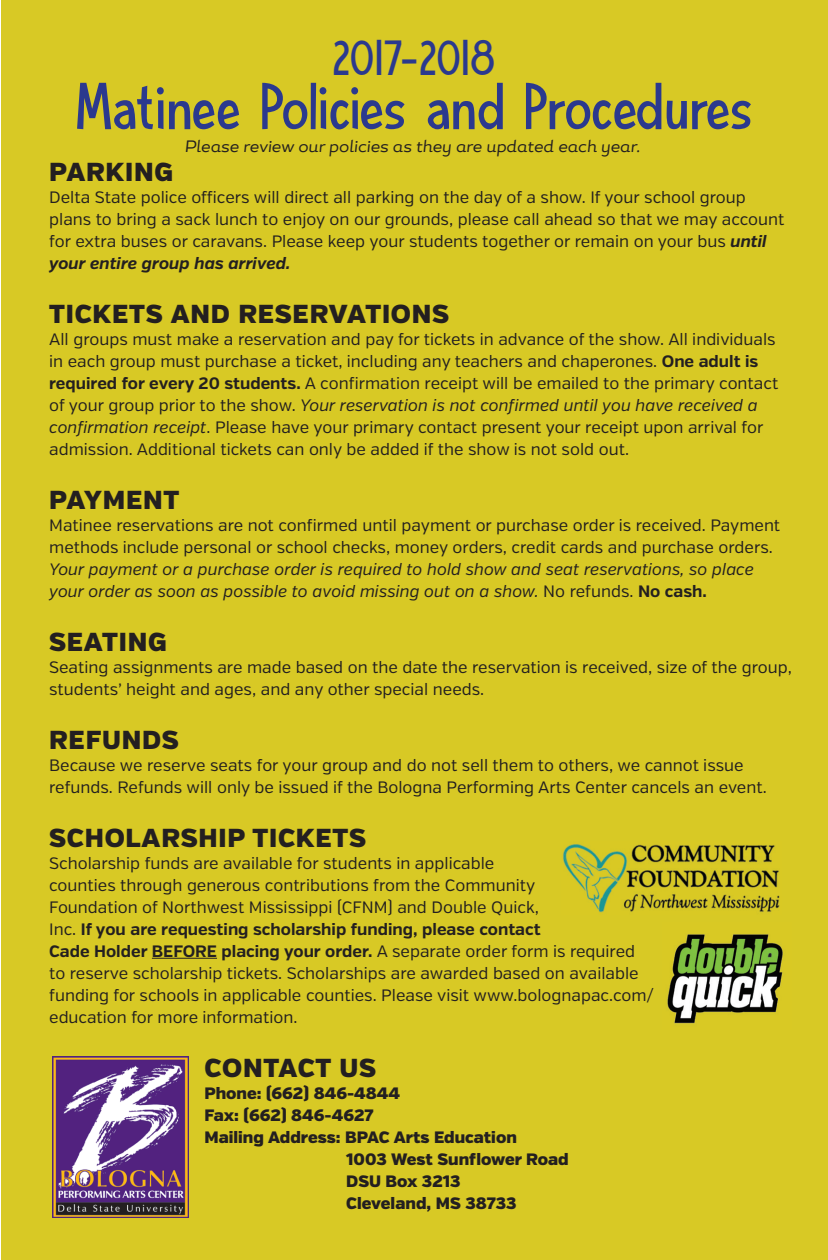
<style>
.page{position:relative;width:828px;height:1260px;background:#fff}
.page>*{position:absolute;margin:0;border:0;box-sizing:border-box;transform-origin:0 0}
.t1{font:58px "DK Blue Sheep";letter-spacing:-.05em;color:#2b398e}
.t2{font:44px "DK Blue Sheep";letter-spacing:-.01em;color:#2b398e}
.t3{font:900 26px "Verb";letter-spacing:.03em;color:#231f20}
.t4{font:16.4px/22px "Verb";color:#231f20}
.t5{font:italic 16.4px/22px "Verb";color:#231f20}
.t6{font:900 16.4px "Verb";color:#231f20}
.t7{font:italic 16.4px "Magallanes";color:#231f20}
.s1{font-weight:700;font-style:italic}
.s2{font-weight:700}
.s3{font-style:italic}
.s4{font-style:normal}
.s5{font-weight:700;font-style:normal}
</style>
<div class="page">
<div style="left:1px;top:0;width:827px;height:1260px;background:#d8c925"></div>
<hr style="left:152px;top:958px;width:65px;height:1px;background:#231f20">
<img style="left:52px;top:1056px;width:137px;height:161px">
<img style="left:563px;top:844px;width:217px;height:69px">
<img style="left:667px;top:934px;width:116px;height:90px">
<h2 class="t2" style="left:332px;top:32px;width:166px">2017-2018</h2>
<h1 class="t1" style="left:74px;top:73px;width:681px">Matinee Policies and Procedures</h1>
<p class="t7" style="left:184px;top:136px;width:457px">Please review our policies as they are updated each year.</p>
<h3 class="t3" style="left:49px;top:156px;width:125px">PARKING</h3>
<p class="t4" style="left:49px;top:186px;width:737px">Delta State police officers will direct all parking on the day of a show. If your school group plans to bring a sack lunch to enjoy on our grounds, please call ahead so that we may account for extra buses or caravans. Please keep your students together or remain on your bus <span class="s1">until your entire group has arrived.</span></p>
<h3 class="t3" style="left:49px;top:298px;width:402px">TICKETS AND RESERVATIONS</h3>
<p class="t4" style="left:49px;top:328px;width:731px">All groups must make a reservation and pay for tickets in advance of the show. All individuals in each group must purchase a ticket, including any teachers and chaperones. <span class="s2">One adult is required for every 20 students.</span> A confirmation receipt will be emailed to the primary contact of your group prior to the show. <span class="s3">Your reservation is not confirmed until you have received a confirmation receipt</span>. Please have your primary contact present your receipt upon arrival for admission. Additional tickets can only be added if the show is not sold out.</p>
<h3 class="t3" style="left:49px;top:484px;width:132px">PAYMENT</h3>
<p class="t4" style="left:49px;top:514px;width:733px">Matinee reservations are not confirmed until payment or purchase order is received. Payment methods include personal or school checks, money orders, credit cards and purchase orders.</p>
<p class="t5" style="left:49px;top:558px;width:706px">Your payment or a purchase order is required to hold show and seat reservations, so place your order as soon as possible to avoid missing out on a show. <span class="s4">No refunds.</span> <span class="s5">No cash.</span></p>
<h3 class="t3" style="left:49px;top:626px;width:119px">SEATING</h3>
<p class="t4" style="left:49px;top:656px;width:744px">Seating assignments are made based on the date the reservation is received, size of the group, students’ height and ages, and any other special needs.</p>
<h3 class="t3" style="left:49px;top:724px;width:131px">REFUNDS</h3>
<p class="t4" style="left:49px;top:754px;width:719px">Because we reserve seats for your group and do not sell them to others, we cannot issue refunds. Refunds will only be issued if the Bologna Performing Arts Center cancels an event.</p>
<h3 class="t3" style="left:49px;top:822px;width:318px">SCHOLARSHIP TICKETS</h3>
<p class="t4" style="left:49px;top:852px;width:606px">Scholarship funds are available for students in applicable<br>counties through generous contributions from the Community<br>Foundation of Northwest Mississippi (CFNM) and Double Quick,<br>Inc. <span class="s2">If you are requesting scholarship funding, please contact<br>Cade Holder BEFORE placing your order.</span> A separate order form is required to reserve scholarship tickets. Scholarships are awarded based on available funding for schools in applicable counties. Please visit www.bolognapac.com/ education for more information.</p>
<h3 class="t3" style="left:204px;top:1052px;width:173px">CONTACT US</h3>
<p class="t6" style="left:204px;top:1083px;width:197px">Phone: (662) 846-4844</p>
<p class="t6" style="left:204px;top:1105px;width:171px">Fax: (662) 846-4627</p>
<p class="t6" style="left:204px;top:1127px;width:314px">Mailing Address: BPAC Arts Education</p>
<p class="t6" style="left:346px;top:1149px;width:224px">1003 West Sunflower Road</p>
<p class="t6" style="left:346px;top:1171px;width:116px">DSU Box 3213</p>
<p class="t6" style="left:346px;top:1193px;width:172px">Cleveland, MS 38733</p>
</div>
